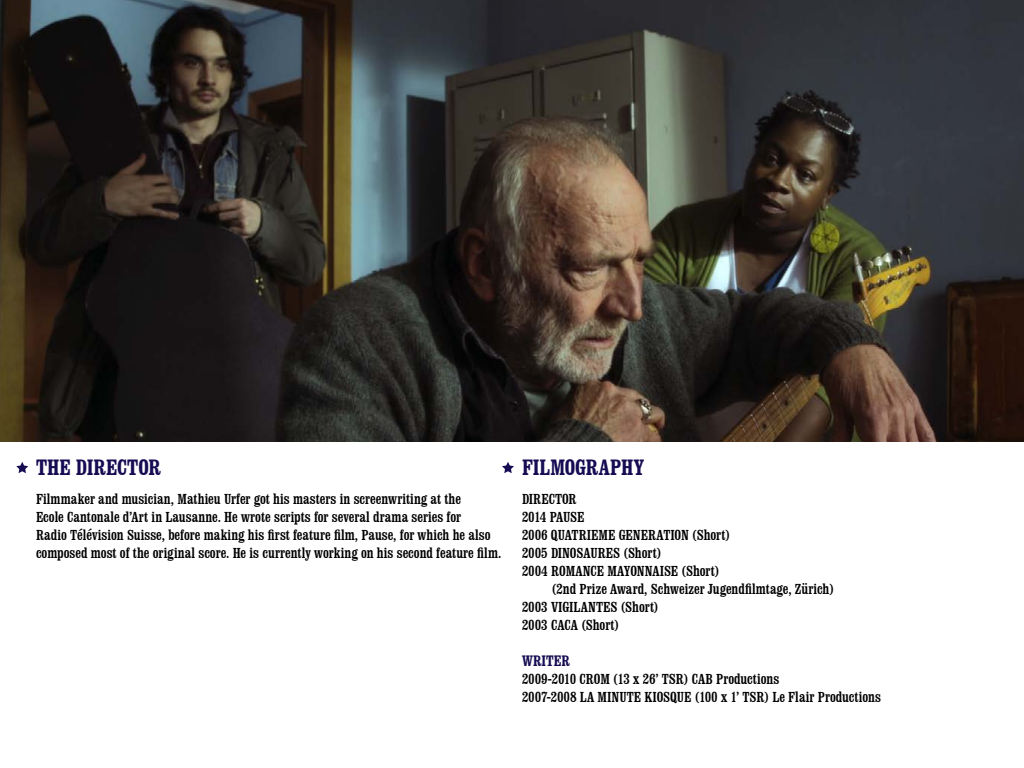
<style>
.page{position:relative;width:1024px;height:768px;background:#fff}
.page>*{position:absolute;margin:0;border:0;box-sizing:border-box;transform-origin:0 0}
.t1{font:700 condensed 22px "Clarendon BT";letter-spacing:-.005em;color:#160c53}
.t2{font:condensed 15px/18px "Clarendon BT";color:#000}
.t3{font:condensed 15px "Clarendon BT";letter-spacing:-.02em;color:#000}
.t4{font:700 condensed 15px "Clarendon BT";letter-spacing:.005em;color:#160c53}
</style>
<div class="page">
<img style="left:0;top:0;width:1024px;height:442px">
<svg style="left:16px;top:462px;width:12px;height:11px"></svg>
<svg style="left:502px;top:462px;width:12px;height:11px"></svg>
<h1 class="t1" style="left:36px;top:454px;width:126px">THE DIRECTOR</h1>
<p class="t2" style="left:36px;top:490px;width:467px">Filmmaker and musician, Mathieu Urfer got his masters in screenwriting at the<br>Ecole Cantonale d’Art in Lausanne. He wrote scripts for several drama series for<br>Radio Télévision Suisse, before making his first feature film, Pause, for which he also composed most of the original score. He is currently working on his second feature film.</p>
<h1 class="t1" style="left:522px;top:454px;width:124px">FILMOGRAPHY</h1>
<p class="t2" style="left:522px;top:490px;width:56px">DIRECTOR</p>
<p class="t3" style="left:522px;top:508px;width:64px">2014 PAUSE</p>
<p class="t2" style="left:522px;top:526px;width:210px">2006 QUATRIEME GENERATION (Short)</p>
<p class="t2" style="left:522px;top:544px;width:141px">2005 DINOSAURES (Short)</p>
<p class="t2" style="left:522px;top:562px;width:199px">2004 ROMANCE MAYONNAISE (Short)</p>
<p class="t2" style="left:552px;top:580px;width:284px">(2nd Prize Award, Schweizer Jugendfilmtage, Zürich)</p>
<p class="t2" style="left:522px;top:598px;width:138px">2003 VIGILANTES (Short)</p>
<p class="t2" style="left:522px;top:616px;width:99px">2003 CACA (Short)</p>
<p class="t4" style="left:522px;top:652px;width:50px">WRITER</p>
<p class="t2" style="left:522px;top:670px;width:360px">2009-2010 CROM (13 x 26’ TSR) CAB Productions<br>2007-2008 LA MINUTE KIOSQUE (100 x 1’ TSR) Le Flair Productions</p>
</div>
